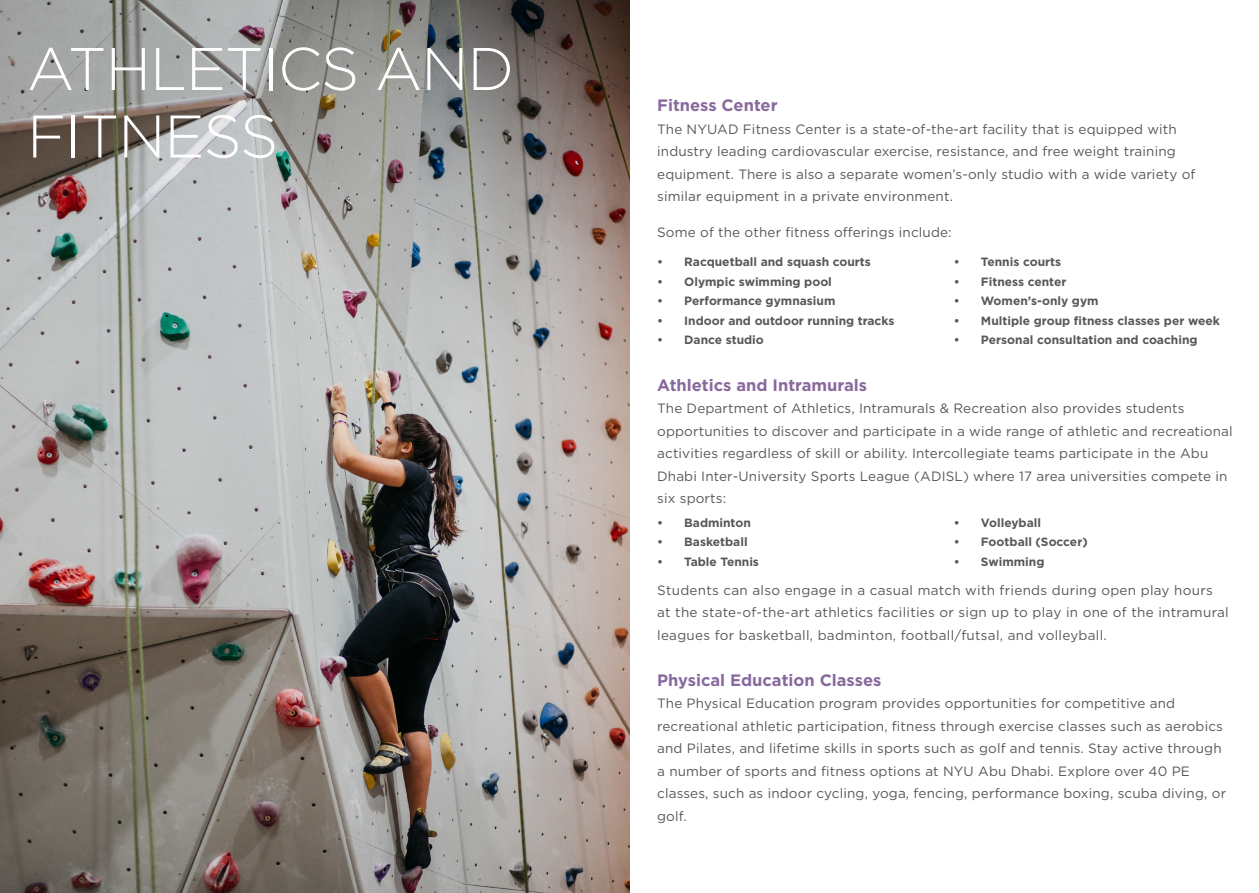
<style>
.page{position:relative;width:1259px;height:893px;background:#fff}
.page>*{position:absolute;margin:0;border:0;box-sizing:border-box;transform-origin:0 0}
.t1{font:300 60px/67.5px "Gotham";letter-spacing:-.02em;color:#fff}
.t2{font:700 16.5px "Gotham";color:#88699e}
.t3{font:13.5px/22.5px "Gotham";letter-spacing:.01em;color:#57585a}
.t4{font:700 12px "Gotham";color:#57585a}
</style>
<div class="page">
<img style="left:0;top:0;width:629px;height:893px">
<p class="t1" style="left:27px;top:33px;width:489px">ATHLETICS AND<br>FITNESS</p>
<p class="t2" style="left:657px;top:95px;width:122px">Fitness Center</p>
<p class="t3" style="left:657px;top:118px;width:540px">The NYUAD Fitness Center is a state-of-the-art facility that is equipped with industry leading cardiovascular exercise, resistance, and free weight training equipment. There is also a separate women’s-only studio with a wide variety of similar equipment in a private environment.</p>
<p class="t3" style="left:657px;top:221px;width:296px">Some of the other fitness offerings include:</p>
<p class="t4" style="left:657px;top:254px;width:215px">• Racquetball and squash courts</p>
<p class="t4" style="left:657px;top:274px;width:176px">• Olympic swimming pool</p>
<p class="t4" style="left:657px;top:293px;width:180px">• Performance gymnasium</p>
<p class="t4" style="left:657px;top:313px;width:239px">• Indoor and outdoor running tracks</p>
<p class="t4" style="left:657px;top:332px;width:108px">• Dance studio</p>
<p class="t4" style="left:954px;top:254px;width:109px">• Tennis courts</p>
<p class="t4" style="left:954px;top:274px;width:114px">• Fitness center</p>
<p class="t4" style="left:954px;top:293px;width:146px">• Women’s-only gym</p>
<p class="t4" style="left:954px;top:313px;width:267px">• Multiple group fitness classes per week</p>
<p class="t4" style="left:954px;top:332px;width:245px">• Personal consultation and coaching</p>
<p class="t2" style="left:657px;top:374px;width:211px">Athletics and Intramurals</p>
<p class="t3" style="left:657px;top:397px;width:577px">The Department of Athletics, Intramurals &amp; Recreation also provides students opportunities to discover and participate in a wide range of athletic and recreational activities regardless of skill or ability. Intercollegiate teams participate in the Abu Dhabi Inter-University Sports League (ADISL) where 17 area universities compete in six sports:</p>
<p class="t4" style="left:657px;top:515px;width:95px">• Badminton</p>
<p class="t4" style="left:657px;top:534px;width:92px">• Basketball</p>
<p class="t4" style="left:657px;top:554px;width:103px">• Table Tennis</p>
<p class="t4" style="left:954px;top:515px;width:89px">• Volleyball</p>
<p class="t4" style="left:954px;top:534px;width:135px">• Football (Soccer)</p>
<p class="t4" style="left:954px;top:554px;width:92px">• Swimming</p>
<p class="t3" style="left:657px;top:579px;width:573px">Students can also engage in a casual match with friends during open play hours at the state-of-the-art athletics facilities or sign up to play in one of the intramural leagues for basketball, badminton, football/futsal, and volleyball.</p>
<p class="t2" style="left:657px;top:669px;width:226px">Physical Education Classes</p>
<p class="t3" style="left:657px;top:692px;width:570px">The Physical Education program provides opportunities for competitive and recreational athletic participation, fitness through exercise classes such as aerobics and Pilates, and lifetime skills in sports such as golf and tennis. Stay active through a number of sports and fitness options at NYU Abu Dhabi. Explore over 40 PE classes, such as indoor cycling, yoga, fencing, performance boxing, scuba diving, or golf.</p>
</div>
